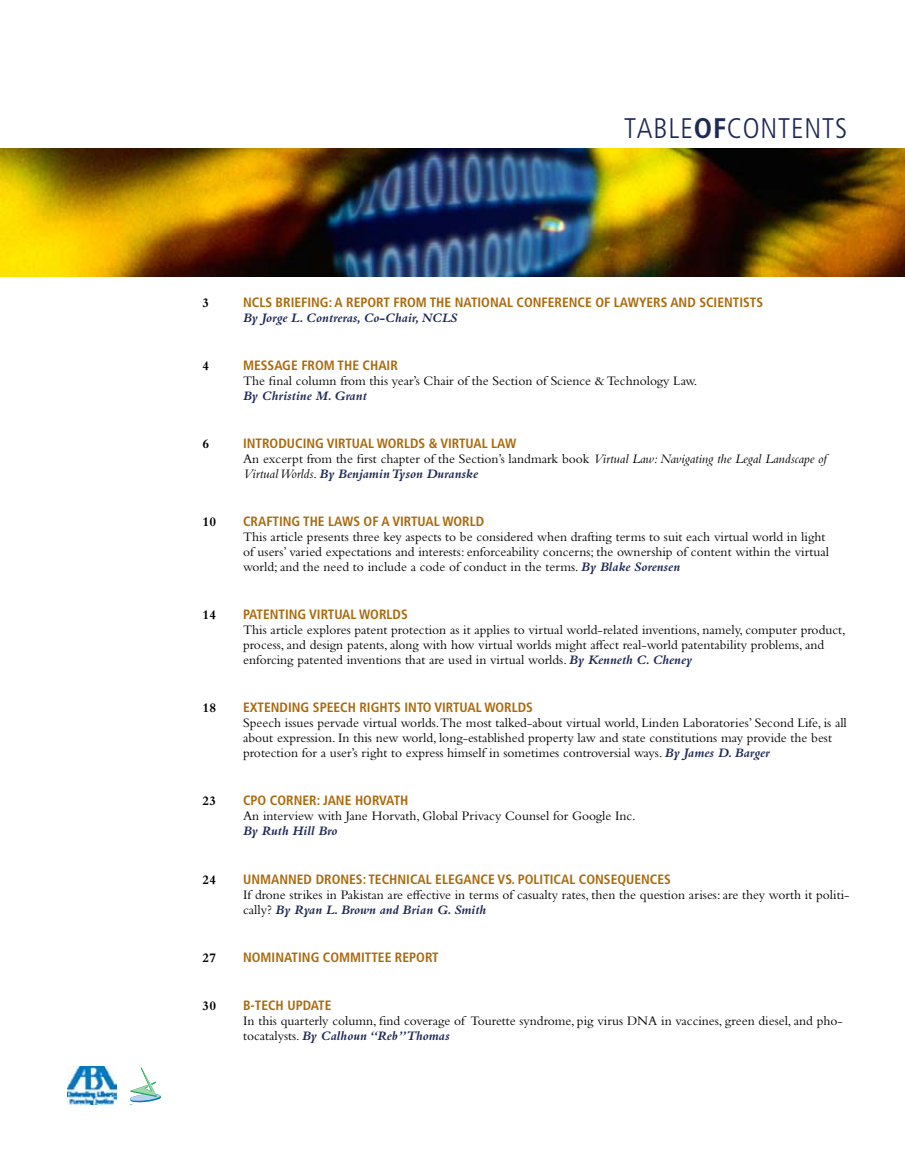
<style>
.page{position:relative;width:905px;height:1175px;background:#fff}
.page>*{position:absolute;margin:0;border:0;box-sizing:border-box;transform-origin:0 0}
.t1{font:300 condensed 28.35px "Frutiger LT Std";letter-spacing:.03em;color:#1e2956}
.t2{font:13.5px/15px "Bembo Std";color:#000}
.t3{font:700 condensed 13.5px "Frutiger LT Std";color:#aa690c}
.t4{font:italic 700 13.5px "Bembo Std";color:#1e2956}
.t5{font:700 13.5px "Bembo Std";color:#000}
.s1{font-weight:700}
.s2{font-style:italic}
.s3{font-weight:700;font-style:italic;color:#1e2956}
</style>
<div class="page">
<img style="left:0;top:148px;width:904px;height:129px">
<img style="left:67px;top:1067px;width:49px;height:37px">
<svg style="left:130px;top:1067px;width:31px;height:35px"></svg>
<h1 class="t1" style="left:624px;top:112px;width:224px">TABLE<span class="s1">of</span>CONTENTS</h1>
<p class="t5" style="left:202px;top:295px;width:8px">3</p>
<p class="t3" style="left:243px;top:294px;width:48px">NCLS BRIEFING</p>
<p class="t3" style="left:329px;top:294px;width:47px">: A REPORT</p>
<p class="t3" style="left:393px;top:294px;width:16px">FROM</p>
<p class="t3" style="left:430px;top:294px;width:8px">THE</p>
<p class="t3" style="left:455px;top:294px;width:17px">NATIONAL</p>
<p class="t3" style="left:516px;top:294px;width:16px">CONFERENCE</p>
<p class="t3" style="left:595px;top:294px;width:34px">OF LAWYERS</p>
<p class="t3" style="left:670px;top:294px;width:43px">AND SCIENTISTS</p>
<p class="t4" style="left:243px;top:310px;width:216px">By Jorge L. Contreras, Co-Chair, NCLS</p>
<p class="t5" style="left:202px;top:358px;width:8px">4</p>
<p class="t3" style="left:243px;top:357px;width:20px">MESSAGE</p>
<p class="t3" style="left:301px;top:357px;width:16px">FROM</p>
<p class="t3" style="left:337px;top:357px;width:8px">THE</p>
<p class="t3" style="left:362px;top:357px;width:16px">CHAIR</p>
<p class="t2" style="left:243px;top:373px;width:456px">The final column from this year’s Chair of the Section of Science &amp; Technology Law.</p>
<p class="t4" style="left:243px;top:388px;width:125px">By Christine M. Grant</p>
<p class="t5" style="left:202px;top:436px;width:8px">6</p>
<p class="t3" style="left:243px;top:435px;width:13px">INTRO</p>
<p class="t3" style="left:278px;top:435px;width:17px">DUCING</p>
<p class="t3" style="left:327px;top:435px;width:16px">VIRTUAL</p>
<p class="t3" style="left:377px;top:435px;width:79px">WORLDS &amp; VIRTUAL</p>
<p class="t3" style="left:491px;top:435px;width:17px">LAW</p>
<p class="t2" style="left:243px;top:451px;width:585px">An excerpt from the first chapter of the Section’s landmark book <span class="s2">Virtual Law: Navigating the Legal Landscape of<br>Virtual Worlds</span>. <span class="s3">By Benjamin Tyson Duranske</span></p>
<p class="t5" style="left:202px;top:514px;width:15px">10</p>
<p class="t3" style="left:243px;top:513px;width:16px">CRAFTING</p>
<p class="t3" style="left:303px;top:513px;width:8px">THE</p>
<p class="t3" style="left:328px;top:513px;width:16px">LAWS</p>
<p class="t3" style="left:363px;top:513px;width:44px">OF A VIRTUAL</p>
<p class="t3" style="left:442px;top:513px;width:43px">WORLD</p>
<p class="t2" style="left:243px;top:529px;width:587px">This article presents three key aspects to be considered when drafting terms to suit each virtual world in light of users’ varied expectations and interests: enforceability concerns; the ownership of content within the virtual world; and the need to include a code of conduct in the terms. <span class="s3">By Blake Sorensen</span></p>
<p class="t5" style="left:202px;top:607px;width:15px">14</p>
<p class="t3" style="left:243px;top:606px;width:8px">PATENTING</p>
<p class="t3" style="left:309px;top:606px;width:16px">VIRTUAL</p>
<p class="t3" style="left:359px;top:606px;width:49px">WORLDS</p>
<p class="t2" style="left:243px;top:622px;width:604px">This article explores patent protection as it applies to virtual world-related inventions, namely, computer product, process, and design patents, along with how virtual worlds might affect real-world patentability problems, and enforcing patented inventions that are used in virtual worlds. <span class="s3">By Kenneth C. Cheney</span></p>
<p class="t5" style="left:202px;top:700px;width:15px">18</p>
<p class="t3" style="left:243px;top:699px;width:53px">EXTEN DING</p>
<p class="t3" style="left:313px;top:699px;width:22px">SPEECH</p>
<p class="t3" style="left:359px;top:699px;width:15px">RIGHTS</p>
<p class="t3" style="left:404px;top:699px;width:13px">INTO</p>
<p class="t3" style="left:434px;top:699px;width:16px">VIRTUAL</p>
<p class="t3" style="left:484px;top:699px;width:49px">WORLDS</p>
<p class="t2" style="left:243px;top:715px;width:605px">Speech issues pervade virtual worlds.The most talked-about virtual world, Linden Laboratories’ Second Life, is all about expression. In this new world, long-established property law and state constitutions may provide the best protection for a user’s right to express himself in sometimes controversial ways. <span class="s3">By James D. Barger</span></p>
<p class="t5" style="left:202px;top:793px;width:15px">23</p>
<p class="t3" style="left:243px;top:792px;width:167px">CPO CORNER: JANE HORVATH</p>
<p class="t2" style="left:243px;top:808px;width:394px">An interview with Jane Horvath, Global Privacy Counsel for Google Inc.</p>
<p class="t4" style="left:243px;top:823px;width:96px">By Ruth Hill Bro</p>
<p class="t5" style="left:202px;top:871px;width:15px">24</p>
<p class="t3" style="left:243px;top:870px;width:18px">UNMANNE</p>
<p class="t3" style="left:303px;top:870px;width:21px">D DRONES</p>
<p class="t3" style="left:363px;top:870px;width:21px">: TECHNICAL</p>
<p class="t3" style="left:435px;top:870px;width:16px">ELEGANCE</p>
<p class="t3" style="left:497px;top:870px;width:28px">VS . POLITICAL</p>
<p class="t3" style="left:579px;top:870px;width:16px">CONSE</p>
<p class="t3" style="left:617px;top:870px;width:17px">QUENCES</p>
<p class="t2" style="left:243px;top:886px;width:608px">If drone strikes in Pakistan are effective in terms of casualty rates, then the question arises: are they worth it politi&shy;cally? <span class="s3">By Ryan L. Brown and Brian G. Smith</span></p>
<p class="t5" style="left:202px;top:949px;width:15px">27</p>
<p class="t3" style="left:243px;top:948px;width:18px">NOMINATING</p>
<p class="t3" style="left:323px;top:948px;width:16px">COMMITTEE</p>
<p class="t3" style="left:395px;top:948px;width:30px">REPORT</p>
<p class="t5" style="left:202px;top:997px;width:15px">30</p>
<p class="t3" style="left:243px;top:996px;width:27px">B-TECH</p>
<p class="t3" style="left:287px;top:996px;width:31px">UPDATE</p>
<p class="t2" style="left:243px;top:1012px;width:601px">In this quarterly column, find coverage of Tourette syndrome, pig virus DNA in vaccines, green diesel, and pho&shy;tocatalysts. <span class="s3">By Calhoun “Reb” Thomas</span></p>
</div>
